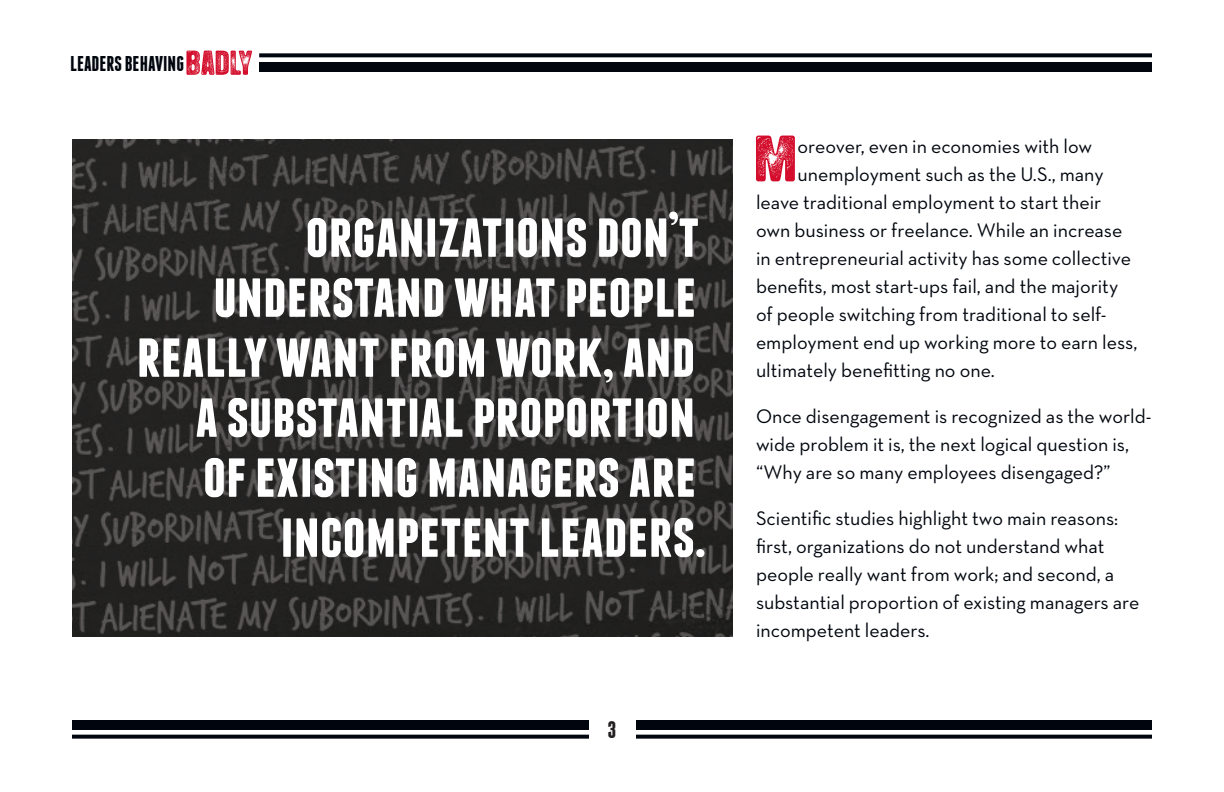
<style>
.page{position:relative;width:1224px;height:792px;background:#fff}
.page>*{position:absolute;margin:0;border:0;box-sizing:border-box;transform-origin:0 0}
.t1{font:700 64px/60px "Franchise";color:#fff;text-align:right}
.t2{font:51.6px "Hotel Coral Essex";color:#d30d2b}
.t3{font:700 24px "Franchise";color:#231f20}
.t4{font:700 21.4px "Franchise";color:#01060e}
.t5{font:20px/28px "Neutra Text TF";color:#01060e}
</style>
<div class="page">
<svg style="left:72px;top:735px;width:1080px;height:4px;fill:#01060e"></svg>
<div style="left:72px;top:720px;width:1080px;height:9px;background:#01060e"></div>
<svg style="left:259px;top:53px;width:893px;height:4px;fill:#01060e"></svg>
<div style="left:259px;top:63px;width:893px;height:9px;background:#01060e"></div>
<div style="left:589px;top:704px;width:46px;height:46px;background:#fff"></div>
<svg style="left:186px;top:51px;width:66px;height:24px"></svg>
<img style="left:72px;top:139px;width:660px;height:497px">
<p class="t4" style="left:70px;top:54px;width:116px">LEADERS BEHAVING</p>
<p class="t1" style="left:137px;top:204px;width:571px">organizations don’t understand what people really want from work, and a substantial proportion<br>of existing managers are incompetent leaders.</p>
<p class="t3" style="left:608px;top:718px;width:10px">3</p>
<p class="t2" style="left:756px;top:133px;width:41px">M</p>
<p class="t5" style="left:798px;top:132px;width:296px">oreover, even in economies with low</p>
<p class="t5" style="left:798px;top:160px;width:308px">unemployment such as the U.S., many</p>
<p class="t5" style="left:756px;top:188px;width:347px">leave traditional employment to start their</p>
<p class="t5" style="left:756px;top:216px;width:368px">own business or freelance. While an increase</p>
<p class="t5" style="left:756px;top:244px;width:377px">in entrepreneurial activity has some collective</p>
<p class="t5" style="left:756px;top:272px;width:364px">benefits, most start-ups fail, and the majority</p>
<p class="t5" style="left:756px;top:300px;width:352px">of people switching from traditional to self-</p>
<p class="t5" style="left:756px;top:328px;width:383px">employment end up working more to earn less,</p>
<p class="t5" style="left:756px;top:356px;width:240px">ultimately benefitting no one.</p>
<p class="t5" style="left:756px;top:402px;width:397px">Once disengagement is recognized as the world&shy;wide problem it is, the next logical question is, “Why are so many employees disengaged?”</p>
<p class="t5" style="left:756px;top:504px;width:385px">Scientific studies highlight two main reasons: first, organizations do not understand what people really want from work; and second, a substantial proportion of existing managers are incompetent leaders.</p>
</div>
